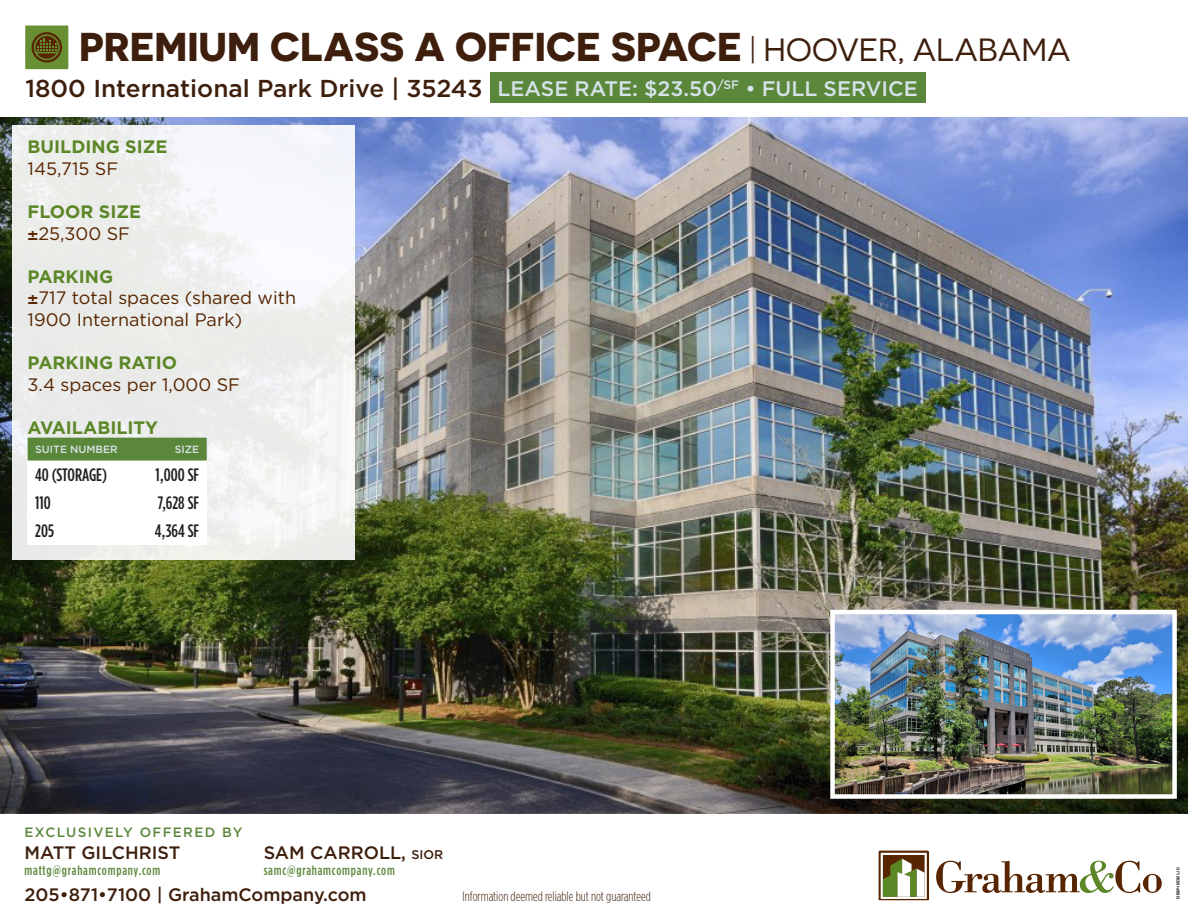
<style>
.page{position:relative;width:1188px;height:918px;background:#fff}
.page>*{position:absolute;margin:0;border:0;box-sizing:border-box;transform-origin:0 0}
.t1{font:700 40.2px "Novecentosanswide";color:#3e1f0d}
.t2{font:500 24.45px "Gotham";color:#3e1f0d}
.t3{font:500 21px "Gotham";color:#d7e3ea}
.t4{font:18px/21.6px "Gotham";color:#572500}
.t5{font:500 18px "Gotham";color:#3e1f0d}
.t6{font:700 18px "Gotham";color:#5c8727}
.t7{font:500 18px "Gotham Condensed";color:#231f20}
.t8{font:500 13.5px "Gotham Condensed";letter-spacing:.06em;color:#5b873b}
.t9{font:300 13.5px "Gotham Condensed";color:#3e1f0d}
.t10{font:500 13.5px "Gotham";letter-spacing:.1em;color:#5b873b}
.t11{font:500 10.5px "Gotham";color:#d7e3ea}
.t12{font:7.2px "Visitor TT2 BRK";color:#231f20}
.s1{font-weight:400;font-size:32.1px}
.s2{font-family:"Helvetica Neue";font-weight:500}
.s3{font-size:12.6px}
</style>
<div class="page">
<img style="left:0;top:118px;width:1187px;height:695px">
<svg style="left:936px;top:861px;width:226px;height:32px"></svg>
<svg style="left:878px;top:851px;width:51px;height:49px"></svg>
<div style="left:490px;top:73px;width:435px;height:30px;background:#5b873b"></div>
<div style="left:25px;top:26px;width:43px;height:43px;background:#698f34"></div>
<svg style="left:32px;top:32px;width:30px;height:31px"></svg>
<svg style="left:34px;top:34px;width:26px;height:26px"></svg>
<svg style="left:35px;top:36px;width:23px;height:23px"></svg>
<svg style="left:35px;top:38px;width:23px;height:15px"></svg>
<div style="left:13px;top:125px;width:342px;height:434px;background:linear-gradient(to right,#e9eae7,#f5f6f7)"></div>
<div style="left:28px;top:438px;width:179px;height:106px;background:#fff"></div>
<div style="left:28px;top:438px;width:179px;height:23px;background:#5b873b"></div>
<img style="left:835px;top:615px;width:337px;height:179px">
<div style="left:830px;top:610px;width:347px;height:189px;border:4px solid #fff"></div>
<h1 class="t1" style="left:79px;top:21px;width:993px">PREMIUM CLASS A OFFICE SPACE <span class="s1">|</span> <span class="s1">HOOVER, ALABAMA</span></h1>
<h2 class="t2" style="left:26px;top:74px;width:459px">1800 International Park Drive | 35243</h2>
<p class="t3" style="left:498px;top:76px;width:422px">LEASE RATE: $23.50<sup>/SF</sup> • FULL SERVICE</p>
<p class="t6" style="left:28px;top:136px;width:142px">BUILDING SIZE</p>
<p class="t4" style="left:28px;top:157px;width:92px">145,715 SF</p>
<p class="t6" style="left:28px;top:201px;width:115px">FLOOR SIZE</p>
<p class="t4" style="left:28px;top:222px;width:104px"><span class="s2">±</span>25,300 SF</p>
<p class="t6" style="left:28px;top:266px;width:87px">PARKING</p>
<p class="t4" style="left:28px;top:287px;width:270px"><span class="s2">±</span>717 total spaces (shared with<br>1900 International Park)</p>
<p class="t6" style="left:28px;top:352px;width:151px">PARKING RATIO</p>
<p class="t4" style="left:28px;top:373px;width:214px">3.4 spaces per 1,000 SF</p>
<p class="t6" style="left:28px;top:417px;width:132px">AVAILABILITY</p>
<p class="t11" style="left:35px;top:443px;width:84px">SUITE NUMBER</p>
<p class="t11" style="left:175px;top:443px;width:26px">SIZE</p>
<p class="t7" style="left:35px;top:465px;width:73px">40 (STORAGE)</p>
<p class="t7" style="left:156px;top:465px;width:45px">1,000 SF</p>
<p class="t7" style="left:35px;top:493px;width:17px">110</p>
<p class="t7" style="left:158px;top:493px;width:43px">7,628 SF</p>
<p class="t7" style="left:35px;top:521px;width:20px">205</p>
<p class="t7" style="left:155px;top:521px;width:46px">4,364 SF</p>
<p class="t10" style="left:25px;top:825px;width:219px">EXCLUSIVELY OFFERED BY</p>
<p class="t5" style="left:25px;top:842px;width:157px">MATT GILCHRIST</p>
<p class="t8" style="left:25px;top:863px;width:137px">mattg@grahamcompany.com</p>
<p class="t5" style="left:264px;top:842px;width:181px">SAM CARROLL, <span class="s3">SIOR</span></p>
<p class="t8" style="left:264px;top:863px;width:133px">samc@grahamcompany.com</p>
<p class="t5" style="left:25px;top:884px;width:344px">205•871•7100 | GrahamCompany.com</p>
<p class="t9" style="left:463px;top:889px;width:190px">Information deemed reliable but not guaranteed</p>
<p class="t12" style="left:1173px;top:899px;width:33px;rotate:-90deg">08242021JD</p>
</div>
